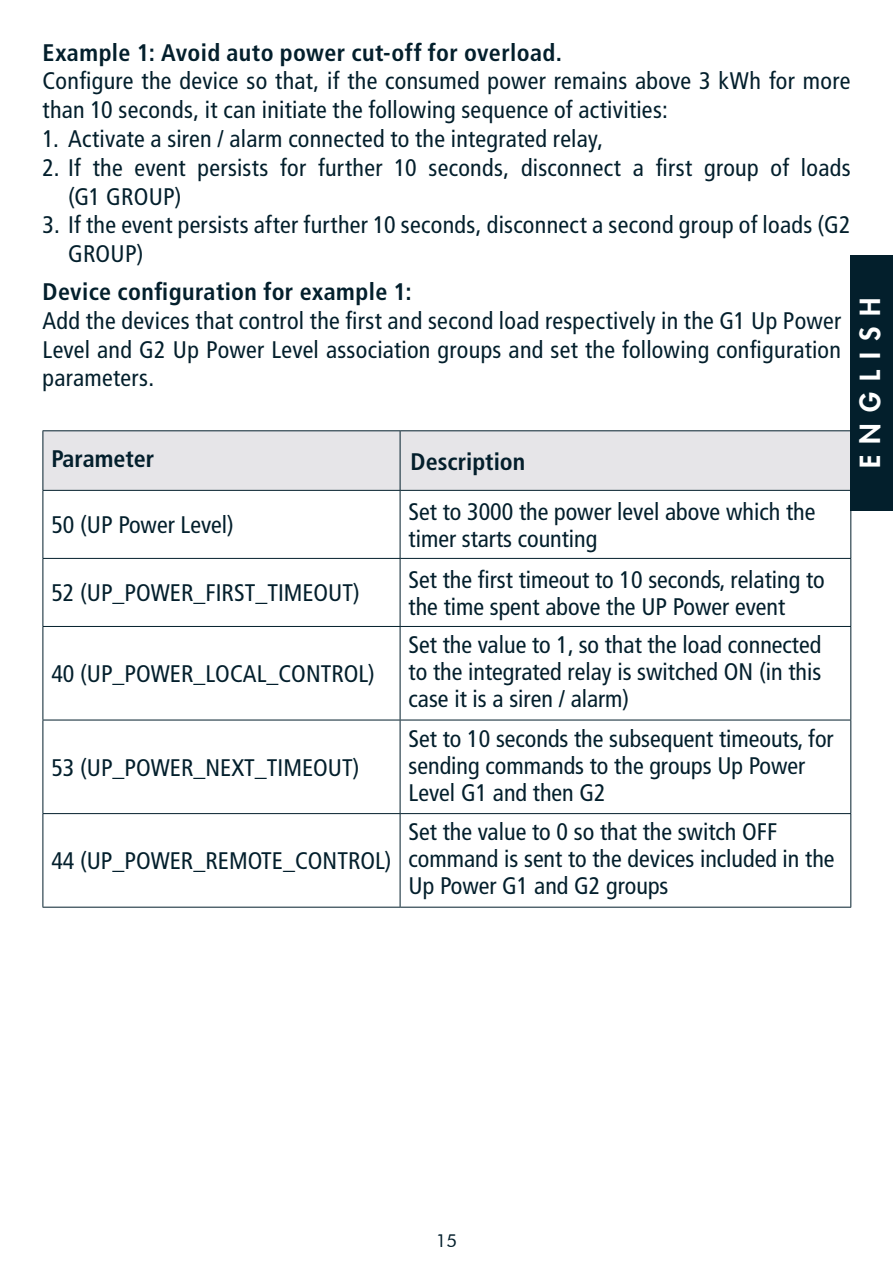
<style>
.page{position:relative;width:893px;height:1276px;background:#fff}
.page>*{position:absolute;margin:0;border:0;box-sizing:border-box;transform-origin:0 0}
.t1{font:800 27px "Futura Std";letter-spacing:.41em;color:#fff}
.t2{font:condensed 24px/27px "Frutiger LT Std";color:#031f2c}
.t3{font:700 condensed 24px "Frutiger LT Std";letter-spacing:.015em;color:#031f2c}
.t4{font:18px "Futura BT";color:#031f2c}
</style>
<div class="page">
<div style="left:43px;top:431px;width:807px;height:59px;background:#e6e5e8"></div>
<hr style="left:42px;top:431px;width:1px;height:59px;background:#031f2c">
<hr style="left:43px;top:430px;width:357px;height:1px;background:#031f2c">
<hr style="left:43px;top:490px;width:357px;height:1px;background:#031f2c">
<hr style="left:400px;top:431px;width:1px;height:59px;background:#031f2c">
<hr style="left:400px;top:430px;width:451px;height:1px;background:#031f2c">
<hr style="left:400px;top:490px;width:451px;height:1px;background:#031f2c">
<hr style="left:43px;top:558px;width:357px;height:1px;background:#031f2c">
<hr style="left:400px;top:558px;width:451px;height:1px;background:#031f2c">
<hr style="left:43px;top:626px;width:357px;height:1px;background:#031f2c">
<hr style="left:400px;top:626px;width:451px;height:1px;background:#031f2c">
<hr style="left:42px;top:491px;width:1px;height:67px;background:#031f2c">
<hr style="left:400px;top:491px;width:1px;height:67px;background:#031f2c">
<hr style="left:850px;top:491px;width:1px;height:67px;background:#031f2c">
<hr style="left:42px;top:559px;width:1px;height:67px;background:#031f2c">
<hr style="left:400px;top:559px;width:1px;height:67px;background:#031f2c">
<hr style="left:850px;top:559px;width:1px;height:67px;background:#031f2c">
<hr style="left:42px;top:627px;width:1px;height:92px;background:#031f2c">
<hr style="left:400px;top:627px;width:1px;height:92px;background:#031f2c">
<hr style="left:850px;top:627px;width:1px;height:92px;background:#031f2c">
<hr style="left:42px;top:720px;width:1px;height:93px;background:#031f2c">
<hr style="left:400px;top:720px;width:1px;height:93px;background:#031f2c">
<hr style="left:850px;top:720px;width:1px;height:93px;background:#031f2c">
<hr style="left:42px;top:814px;width:1px;height:93px;background:#031f2c">
<hr style="left:400px;top:814px;width:1px;height:93px;background:#031f2c">
<hr style="left:850px;top:814px;width:1px;height:93px;background:#031f2c">
<hr style="left:43px;top:719px;width:357px;height:1px;background:#031f2c">
<hr style="left:400px;top:719px;width:451px;height:1px;background:#031f2c">
<hr style="left:43px;top:813px;width:357px;height:1px;background:#031f2c">
<hr style="left:400px;top:813px;width:451px;height:1px;background:#031f2c">
<hr style="left:43px;top:906px;width:357px;height:1px;background:#031f2c">
<hr style="left:400px;top:906px;width:451px;height:1px;background:#031f2c">
<div style="left:850px;top:255px;width:43px;height:255px;background:#031f2c"></div>
<p class="t3" style="left:43px;top:38px;width:521px">Example 1: Avoid auto power cut-off for overload.</p>
<p class="t2" style="left:43px;top:67px;width:809px;line-height:28.8px">Configure the device so that, if the consumed power remains above 3 kWh for more than 10 seconds, it can initiate the following sequence of activities:</p>
<p class="t2" style="left:43px;top:125px;width:562px">1. Activate a siren / alarm connected to the integrated relay,</p>
<p class="t2" style="left:68px;top:153px;width:784px;line-height:28.8px;text-indent:-26px">2. If the event persists for further 10 seconds, disconnect a first group of loads (G1 GROUP)</p>
<p class="t2" style="left:68px;top:211px;width:784px;line-height:28.8px;text-indent:-26px">3. If the event persists after further 10 seconds, disconnect a second group of loads (G2<br>GROUP)</p>
<p class="t3" style="left:43px;top:277px;width:371px">Device configuration for example 1:</p>
<p class="t2" style="left:43px;top:306px;width:800px;line-height:28.8px;text-align:justify">Add the devices that control the first and second load respectively in the G1 Up Power Level and G2 Up Power Level association groups and set the following configuration parameters.</p>
<p class="t3" style="left:51px;top:445px;width:104px">Parameter</p>
<p class="t3" style="left:411px;top:447px;width:116px">Description</p>
<p class="t1" style="left:853px;top:468px;width:172px;rotate:-90deg">ENGLISH</p>
<p class="t2" style="left:51px;top:512px;width:184px">50 (UP Power Level)</p>
<p class="t2" style="left:51px;top:580px;width:310px">52 (UP_POWER_FIRST_TIMEOUT)</p>
<p class="t2" style="left:51px;top:660px;width:325px">40 (UP_POWER_LOCAL_CONTROL)</p>
<p class="t2" style="left:51px;top:754px;width:309px">53 (UP_POWER_NEXT_TIMEOUT)</p>
<p class="t2" style="left:51px;top:847px;width:342px">44 (UP_POWER_REMOTE_CONTROL)</p>
<p class="t2" style="left:409px;top:498px;width:408px">Set to 3000 the power level above which the timer starts counting</p>
<p class="t2" style="left:409px;top:566px;width:418px">Set the first timeout to 10 seconds, relating to the time spent above the UP Power event</p>
<p class="t2" style="left:409px;top:631px;width:414px;text-align:justify">Set the value to 1, so that the load connected to the integrated relay is switched ON (in this case it is a siren / alarm)</p>
<p class="t2" style="left:409px;top:725px;width:427px">Set to 10 seconds the subsequent timeouts, for sending commands to the groups Up Power<br>Level G1 and then G2</p>
<p class="t2" style="left:409px;top:818px;width:427px">Set the value to 0 so that the switch OFF command is sent to the devices included in the<br>Up Power G1 and G2 groups</p>
<p class="t4" style="left:436px;top:1229px;width:23px">15</p>
</div>
